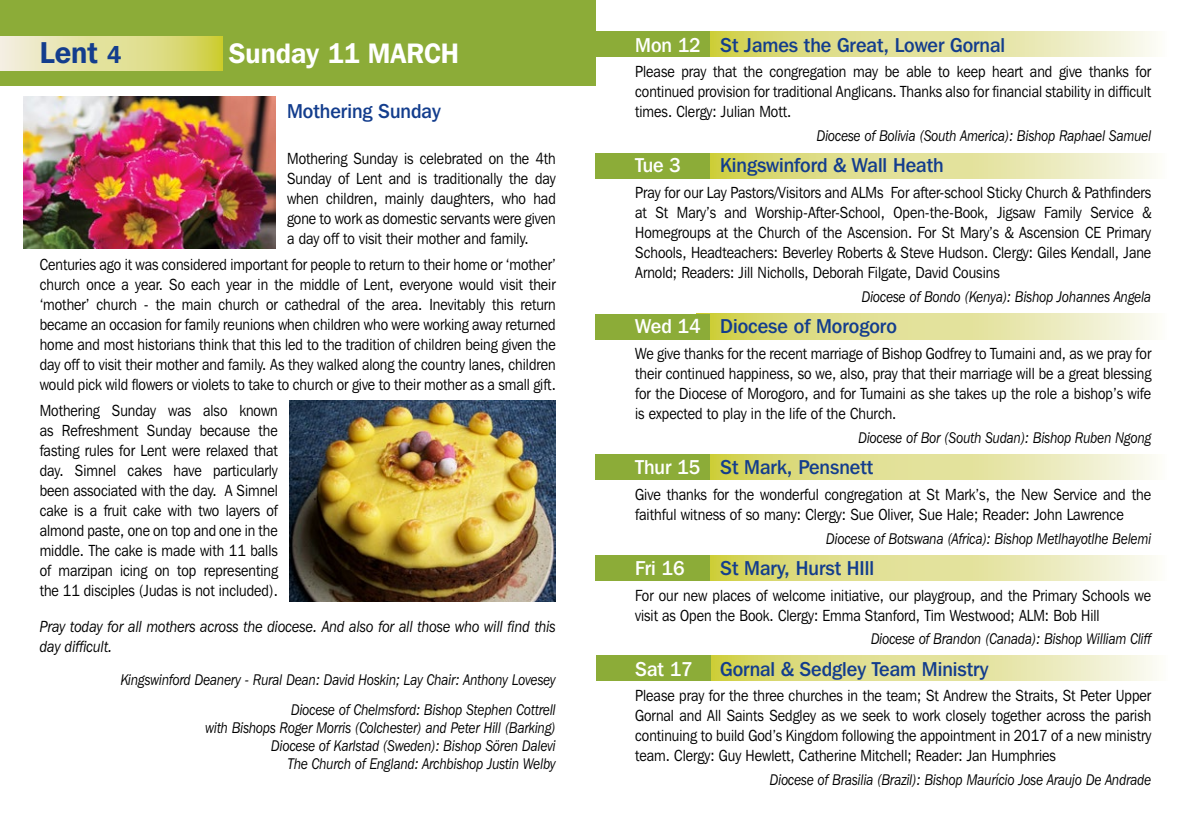
<style>
.page{position:relative;width:1191px;height:840px;background:#fff}
.page>*{position:absolute;margin:0;border:0;box-sizing:border-box;transform-origin:0 0}
.t1{font:600 30px "Franklin Gothic IT Cby BT";color:#133d8d;scale:.95 1}
.t2{font:600 28px "Franklin Gothic IT Cby BT";color:#fff;scale:.95 1}
.t3{font:500 20px "Franklin Gothic IT Cby BT";color:#133d8d;scale:.95 1}
.t4{font:500 20px "Franklin Gothic IT Cby BT";color:#fff;scale:.95 1}
.t5{font:16px/20px "Franklin Gothic IT Cby BT";color:#000;text-align:justify;scale:.88 1}
.t6{font:16px/20px "Franklin Gothic IT Cby BT";color:#000;scale:.89 1}
.t7{font:italic 16px/20px "Franklin Gothic IT Cby BT";color:#000;scale:.88 1}
.t8{font:italic 15.4px/18px "Franklin Gothic IT Cby BT";color:#000;text-align:right;scale:.85 1}
.s1{font-size:24px}
.s2{color:#fff}
</style>
<div class="page">
<svg style="left:710px;top:31px;width:446px;height:26px"></svg>
<div style="left:595px;top:31px;width:115px;height:26px;background:#8cac38"></div>
<svg style="left:710px;top:153px;width:446px;height:26px"></svg>
<div style="left:595px;top:153px;width:115px;height:26px;background:#8cac38"></div>
<svg style="left:710px;top:314px;width:446px;height:25px"></svg>
<div style="left:595px;top:314px;width:115px;height:25px;background:#8cac38"></div>
<svg style="left:710px;top:454px;width:446px;height:25px"></svg>
<div style="left:595px;top:454px;width:115px;height:25px;background:#8cac38"></div>
<svg style="left:710px;top:555px;width:446px;height:25px"></svg>
<div style="left:595px;top:554px;width:115px;height:26px;background:#8cac38"></div>
<svg style="left:711px;top:655px;width:446px;height:25px"></svg>
<div style="left:596px;top:655px;width:115px;height:25px;background:#8cac38"></div>
<div style="left:0;top:0;width:595px;height:85px;background:#8cac38"></div>
<svg style="left:0;top:36px;width:222px;height:35px"></svg>
<img style="left:289px;top:400px;width:266px;height:200px">
<img style="left:23px;top:96px;width:253px;height:152px">
<h1 class="t1" style="left:40px;top:34px;width:88px">Lent <span class="s1">4</span></h1>
<h2 class="t2" style="left:228px;top:35px;width:244px">Sunday 11 MARCH</h2>
<p class="t3" style="left:635px;top:32px;width:391px"><span class="s2">Mon 12</span> St James the Great, Lower Gornal</p>
<p class="t5" style="left:635px;top:61px;width:588px">Please pray that the congregation may be able to keep heart and give thanks for continued provision for traditional Anglicans. Thanks also for financial stability in difficult times. Clergy: Julian Mott.</p>
<p class="t8" style="left:816px;top:126px;width:395px">Diocese of Bolivia (South America): Bishop Raphael Samuel</p>
<p class="t4" style="left:635px;top:153px;width:50px">Tue 3</p>
<p class="t3" style="left:720px;top:153px;width:237px">Kingswinford &amp; Wall Heath</p>
<p class="t5" style="left:635px;top:182px;width:588px">Pray for our Lay Pastors/Visitors and ALMs For after-school Sticky Church &amp; Pathfinders at St Mary’s and Worship-After-School, Open-the-Book, Jigsaw Family Service &amp; Homegroups at the Church of the Ascension. For St Mary’s &amp; Ascension CE Primary Schools, Headteachers: Beverley Roberts &amp; Steve Hudson. Clergy: Giles Kendall, Jane Arnold; Readers: Jill Nicholls, Deborah Filgate, David Cousins</p>
<p class="t8" style="left:861px;top:287px;width:342px">Diocese of Bondo (Kenya): Bishop Johannes Angela</p>
<p class="t3" style="left:635px;top:313px;width:277px"><span class="s2">Wed 14</span> Diocese of Morogoro</p>
<p class="t5" style="left:635px;top:343px;width:588px">We give thanks for the recent marriage of Bishop Godfrey to Tumaini and, as we pray for their continued happiness, so we, also, pray that their marriage will be a great blessing for the Diocese of Morogoro, and for Tumaini as she takes up the role a bishop’s wife is expected to play in the life of the Church.</p>
<p class="t8" style="left:858px;top:428px;width:346px">Diocese of Bor (South Sudan): Bishop Ruben Ngong</p>
<p class="t3" style="left:635px;top:454px;width:252px"><span class="s2">Thur 15</span> St Mark, Pensnett</p>
<p class="t6" style="left:635px;top:483px;width:581px">Give thanks for the wonderful congregation at St Mark’s, the New Service and the faithful witness of so many: Clergy: Sue Oliver, Sue Hale; Reader: John Lawrence</p>
<p class="t8" style="left:826px;top:528px;width:384px">Diocese of Botswana (Africa): Bishop Metlhayotlhe Belemi</p>
<p class="t4" style="left:635px;top:555px;width:53px">Fri 16</p>
<p class="t3" style="left:720px;top:555px;width:163px">St Mary, Hurst HIll</p>
<p class="t5" style="left:635px;top:584px;width:588px">For our new places of welcome initiative, our playgroup, and the Primary Schools we visit as Open the Book. Clergy: Emma Stanford, Tim Westwood; ALM: Bob Hill</p>
<p class="t8" style="left:871px;top:629px;width:331px">Diocese of Brandon (Canada): Bishop William Cliff</p>
<p class="t4" style="left:635px;top:655px;width:62px">Sat 17</p>
<p class="t3" style="left:720px;top:655px;width:284px">Gornal &amp; Sedgley Team Ministry</p>
<p class="t5" style="left:635px;top:685px;width:588px">Please pray for the three churches in the team; St Andrew the Straits, St Peter Upper Gornal and All Saints Sedgley as we seek to work closely together across the parish continuing to build God’s Kingdom following the appointment in 2017 of a new ministry team. Clergy: Guy Hewlett, Catherine Mitchell; Reader: Jan Humphries</p>
<p class="t8" style="left:770px;top:770px;width:450px">Diocese of Brasilia (Brazil): Bishop Maurício Jose Araujo De Andrade</p>
<p class="t3" style="left:287px;top:99px;width:163px">Mothering Sunday</p>
<p class="t5" style="left:287px;top:148px;width:307px">Mothering Sunday is celebrated on the 4th Sunday of Lent and is traditionally the day when children, mainly daughters, who had gone to work as domestic servants were given a day off to visit their mother and family.</p>
<p class="t5" style="left:40px;top:254px;width:588px">Centuries ago it was considered important for people to return to their home or ‘mother’ church once a year. So each year in the middle of Lent, everyone would visit their ‘mother’ church - the main church or cathedral of the area. Inevitably this return became an occasion for family reunions when children who were working away returned home and most historians think that this led to the tradition of children being given the day off to visit their mother and family. As they walked along the country lanes, children would pick wild flowers or violets to take to church or give to their mother as a small gift.</p>
<p class="t5" style="left:40px;top:399px;width:272px">Mothering Sunday was also known as Refreshment Sunday because the fasting rules for Lent were relaxed that day. Simnel cakes have particularly been associated with the day. A Simnel cake is a fruit cake with two layers of almond paste, one on top and one in the middle. The cake is made with 11 balls of marzipan icing on top representing the 11 disciples (Judas is not included).</p>
<p class="t7" style="left:40px;top:615px;width:588px">Pray today for all mothers across the diocese. And also for all those who will find this day difficult.</p>
<p class="t8" style="left:121px;top:664px;width:513px;line-height:29.4px">Kingswinford Deanery - Rural Dean: David Hoskin; Lay Chair: Anthony Lovesey<br>Diocese of Chelmsford: Bishop Stephen Cottrell</p>
<p class="t8" style="left:205px;top:717px;width:413px">with Bishops Roger Morris (Colchester) and Peter Hill (Barking)<br>Diocese of Karlstad (Sweden): Bishop Sören Dalevi<br>The Church of England: Archbishop Justin Welby</p>
</div>
